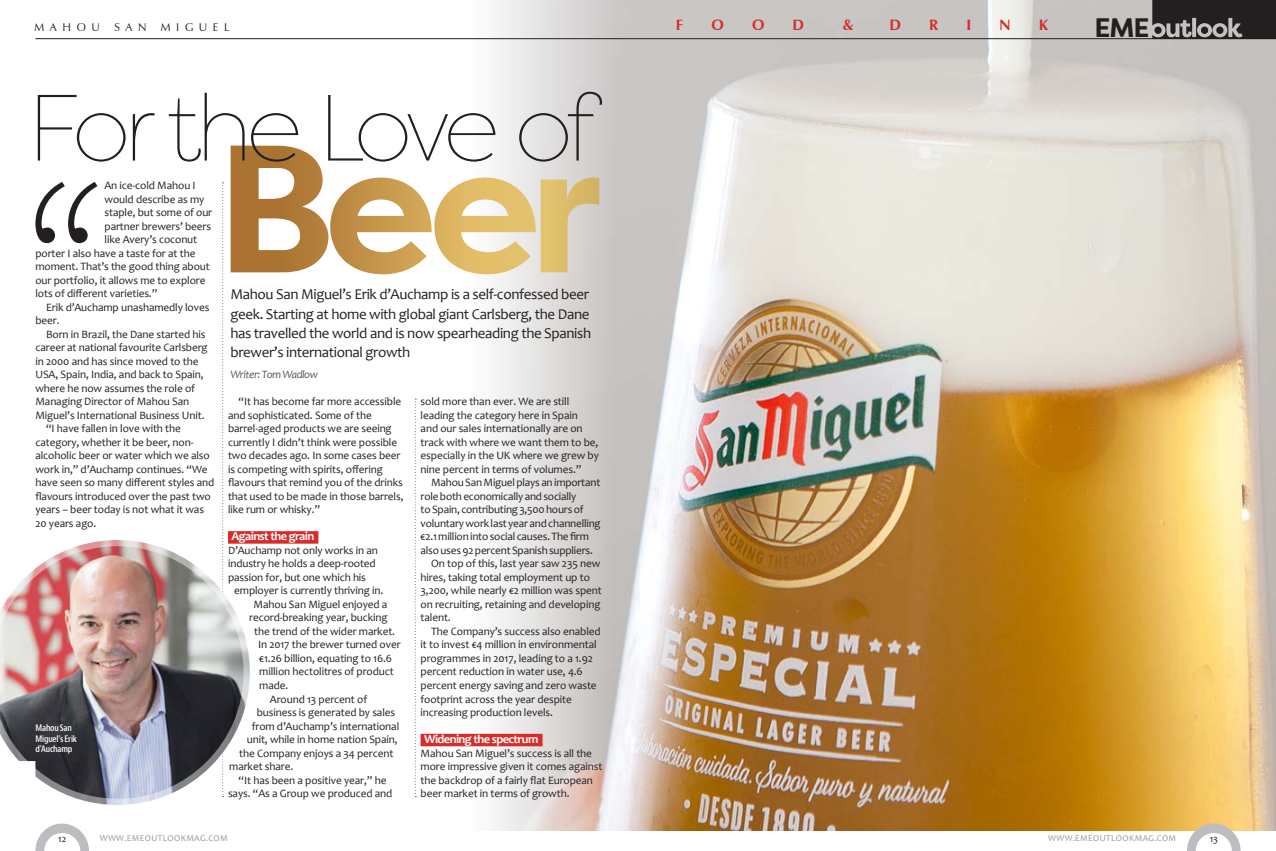
<style>
.page{position:relative;width:1276px;height:851px;background:#fff}
.page>*{position:absolute;margin:0;border:0;box-sizing:border-box;transform-origin:0 0}
.t1{font:100 93.75px "Filson Pro";letter-spacing:-.07em;color:#231f20}
.t2{font:700 26.75px "Filson Pro";color:#231f20}
.AO_STANDFIRST_new{font:15px/19.2px "Candara";letter-spacing:-.025em;color:#231f20}
.t3{font:700 15px "Zapf Humanist 601 BT";color:#d52d2c}
.AO_CROSSHEAD_new{font:700 12.12px "Candara";letter-spacing:-.045em;color:#fff}
.AO_BODY_COPY{font:11.25px/13.5px "Candara";letter-spacing:-.01em;color:#231f20}
.AO_BODY_COPY_NO_INDE{font:11.25px/13.5px "Candara";letter-spacing:-.01em;color:#231f20}
.Tighter{font:11.25px/13.5px "Candara";letter-spacing:-.02em;color:#231f20}
.AO_AUTHOR{font:italic 11.25px "Candara";letter-spacing:-.045em;color:#57585a}
.t4{font:11.25px "Zapf Humanist 601 BT";letter-spacing:.5em;color:#231f20}
.t5{font:10px "Candara";color:#231f20}
.t6{font:8.88px "Candara";letter-spacing:.045em;color:#939598}
.caption___RULE{font:600 condensed 8.75px/10.5px "Bernino Sans";letter-spacing:-.015em;color:#fff}
</style>
<div class="page">
<img style="left:490px;top:0;width:786px;height:830px">
<svg style="left:1187px;top:823px;width:53px;height:28px"></svg>
<svg style="left:35px;top:182px;width:62px;height:61px"></svg>
<div style="left:228px;top:531px;width:90px;height:12px;background:#d52d2c"></div>
<svg style="left:415px;top:398px;width:1px;height:399px"></svg>
<svg style="left:222px;top:182px;width:2px;height:351px"></svg>
<hr style="left:35px;top:38px;width:1241px;height:1px;background:#231f20">
<svg style="left:1152px;top:0;width:124px;height:38px;background:#3f3b3b"></svg>
<div style="left:420px;top:733px;width:122px;height:13px;background:#d52d2c"></div>
<img style="left:0;top:533px;width:256px;height:272px">
<svg style="left:35px;top:823px;width:54px;height:28px"></svg>
<svg style="left:231px;top:145px;width:368px;height:129px"></svg>
<svg style="left:16px;top:761px;width:19px;height:19px"></svg>
<p class="t4" style="left:34px;top:20px;width:67px">MAHOU</p>
<p class="t4" style="left:114px;top:20px;width:34px">SAN</p>
<p class="t4" style="left:161px;top:20px;width:70px">MIGUEL</p>
<p class="t1" style="left:27px;top:69px;width:570px">For the Love of</p>
<p class="AO_BODY_COPY_NO_INDE" style="left:104px;top:178px;width:93px">An ice-cold Mahou I</p>
<p class="AO_BODY_COPY_NO_INDE" style="left:105px;top:192px;width:101px">would describe as my</p>
<p class="AO_BODY_COPY_NO_INDE" style="left:105px;top:205px;width:109px">staple, but some of our</p>
<p class="AO_BODY_COPY_NO_INDE" style="left:105px;top:219px;width:108px">partner brewers’ beers</p>
<p class="AO_BODY_COPY_NO_INDE" style="left:105px;top:232px;width:94px">like Avery’s coconut</p>
<p class="AO_BODY_COPY_NO_INDE" style="left:35px;top:246px;width:161px">porter I also have a taste for at the</p>
<p class="AO_BODY_COPY_NO_INDE" style="left:35px;top:259px;width:176px">moment. That’s the good thing about</p>
<p class="AO_BODY_COPY_NO_INDE" style="left:35px;top:273px;width:172px">our portfolio, it allows me to explore</p>
<p class="AO_BODY_COPY_NO_INDE" style="left:35px;top:286px;width:123px">lots of different varieties.”</p>
<p class="AO_BODY_COPY" style="left:35px;top:300px;width:175px;text-indent:11px">Erik d’Auchamp unashamedly loves beer.</p>
<p class="AO_BODY_COPY" style="left:35px;top:327px;width:174px;text-indent:11px">Born in Brazil, the Dane started his career at national favourite Carlsberg in 2000 and has since moved to the USA, Spain, India, and back to Spain, where he now assumes the role of Managing Director of Mahou San Miguel’s International Business Unit.</p>
<p class="AO_BODY_COPY" style="left:35px;top:421px;width:180px;text-indent:11px">“I have fallen in love with the category, whether it be beer, non&shy;alcoholic beer or water which we also work in,” d’Auchamp continues. “We have seen so many different styles and flavours introduced over the past two years – beer today is not what it was<br>20 years ago.</p>
<p class="caption___RULE" style="left:35px;top:722px;width:43px">Mahou San<br>Miguel’s Erik d’Auchamp</p>
<p class="AO_STANDFIRST_new" style="left:230px;top:285px;width:362px">Mahou San Miguel’s Erik d’Auchamp is a self-confessed beer geek. Starting at home with global giant Carlsberg, the Dane has travelled the world and is now spearheading the Spanish brewer’s international growth</p>
<p class="AO_AUTHOR" style="left:230px;top:367px;width:89px">Writer: Tom Wadlow</p>
<p class="AO_BODY_COPY" style="left:228px;top:394px;width:177px;text-indent:11px">“It has become far more accessible and sophisticated. Some of the barrel-aged products we are seeing currently I didn’t think were possible two decades ago. In some cases beer is competing with spirits, offering flavours that remind you of the drinks that used to be made in those barrels, like rum or whisky.”</p>
<p class="AO_CROSSHEAD_new" style="left:231px;top:528px;width:84px">Against the grain</p>
<p class="AO_BODY_COPY_NO_INDE" style="left:228px;top:543px;width:151px">D’Auchamp not only works in an</p>
<p class="AO_BODY_COPY_NO_INDE" style="left:228px;top:556px;width:149px">industry he holds a deep-rooted</p>
<p class="AO_BODY_COPY_NO_INDE" style="left:228px;top:570px;width:139px">passion for, but one which his</p>
<p class="AO_BODY_COPY_NO_INDE" style="left:234px;top:583px;width:151px">employer is currently thriving in.</p>
<p class="AO_BODY_COPY" style="left:254px;top:597px;width:135px">Mahou San Miguel enjoyed a</p>
<p class="AO_BODY_COPY" style="left:249px;top:610px;width:140px">record-breaking year, bucking</p>
<p class="AO_BODY_COPY" style="left:254px;top:624px;width:142px">the trend of the wider market.</p>
<p class="AO_BODY_COPY" style="left:258px;top:637px;width:144px">In 2017 the brewer turned over</p>
<p class="AO_BODY_COPY" style="left:259px;top:651px;width:134px">€1.26 billion, equating to 16.6</p>
<p class="AO_BODY_COPY" style="left:259px;top:664px;width:136px">million hectolitres of product</p>
<p class="AO_BODY_COPY" style="left:259px;top:678px;width:31px">made.</p>
<p class="AO_BODY_COPY" style="left:270px;top:691px;width:99px">Around 13 percent of</p>
<p class="AO_BODY_COPY" style="left:257px;top:705px;width:140px">business is generated by sales</p>
<p class="AO_BODY_COPY" style="left:252px;top:718px;width:149px">from d’Auchamp’s international</p>
<p class="AO_BODY_COPY" style="left:247px;top:732px;width:152px">unit, while in home nation Spain,</p>
<p class="AO_BODY_COPY" style="left:239px;top:745px;width:156px">the Company enjoys a 34 percent</p>
<p class="AO_BODY_COPY" style="left:229px;top:759px;width:66px">market share.</p>
<p class="AO_BODY_COPY" style="left:228px;top:772px;width:166px;text-align:center">“It has been a positive year,” he says. “As a Group we produced and</p>
<p class="AO_BODY_COPY" style="left:420px;top:394px;width:180px">sold more than ever. We are still leading the category here in Spain<br>and our sales internationally are on track with where we want them to be, especially in the UK where we grew by nine percent in terms of volumes.”</p>
<p class="Tighter" style="left:420px;top:475px;width:182px;text-indent:11px">Mahou San Miguel plays an important role both economically and socially<br>to Spain, contributing 3,500 hours of voluntary work last year and channelling €2.1 million into social causes. The firm also uses 92 percent Spanish suppliers.</p>
<p class="AO_BODY_COPY" style="left:420px;top:556px;width:183px;text-indent:11px">On top of this, last year saw 235 new hires, taking total employment up to<br>3,200, while nearly €2 million was spent on recruiting, retaining and developing talent.</p>
<p class="AO_BODY_COPY" style="left:420px;top:624px;width:181px;text-indent:11px">The Company’s success also enabled it to invest €4 million in environmental programmes in 2017, leading to a 1.92 percent reduction in water use, 4.6 percent energy saving and zero waste footprint across the year despite increasing production levels.</p>
<p class="AO_CROSSHEAD_new" style="left:424px;top:731px;width:116px">Widening the spectrum</p>
<p class="AO_BODY_COPY_NO_INDE" style="left:420px;top:745px;width:183px">Mahou San Miguel’s success is all the more impressive given it comes against the backdrop of a fairly flat European beer market in terms of growth.</p>
<p class="t5" style="left:58px;top:831px;width:10px">12</p>
<p class="t6" style="left:100px;top:832px;width:129px">WWW.EMEOUTLOOKMAG.COM</p>
<p class="t3" style="left:676px;top:16px;width:9px">F</p>
<p class="t3" style="left:711px;top:16px;width:14px">O</p>
<p class="t3" style="left:752px;top:16px;width:14px">O</p>
<p class="t3" style="left:792px;top:16px;width:13px">D</p>
<p class="t3" style="left:843px;top:16px;width:12px">&amp;</p>
<p class="t3" style="left:889px;top:16px;width:13px">D</p>
<p class="t3" style="left:929px;top:16px;width:11px">R</p>
<p class="t3" style="left:966px;top:16px;width:6px">I</p>
<p class="t3" style="left:999px;top:16px;width:13px">N</p>
<p class="t3" style="left:1039px;top:16px;width:11px">K</p>
<p class="t2" style="left:1094px;top:11px;width:56px">EME</p>
<p class="t6" style="left:1048px;top:832px;width:129px">WWW.EMEOUTLOOKMAG.COM</p>
<p class="t5" style="left:1209px;top:831px;width:10px">13</p>
</div>
